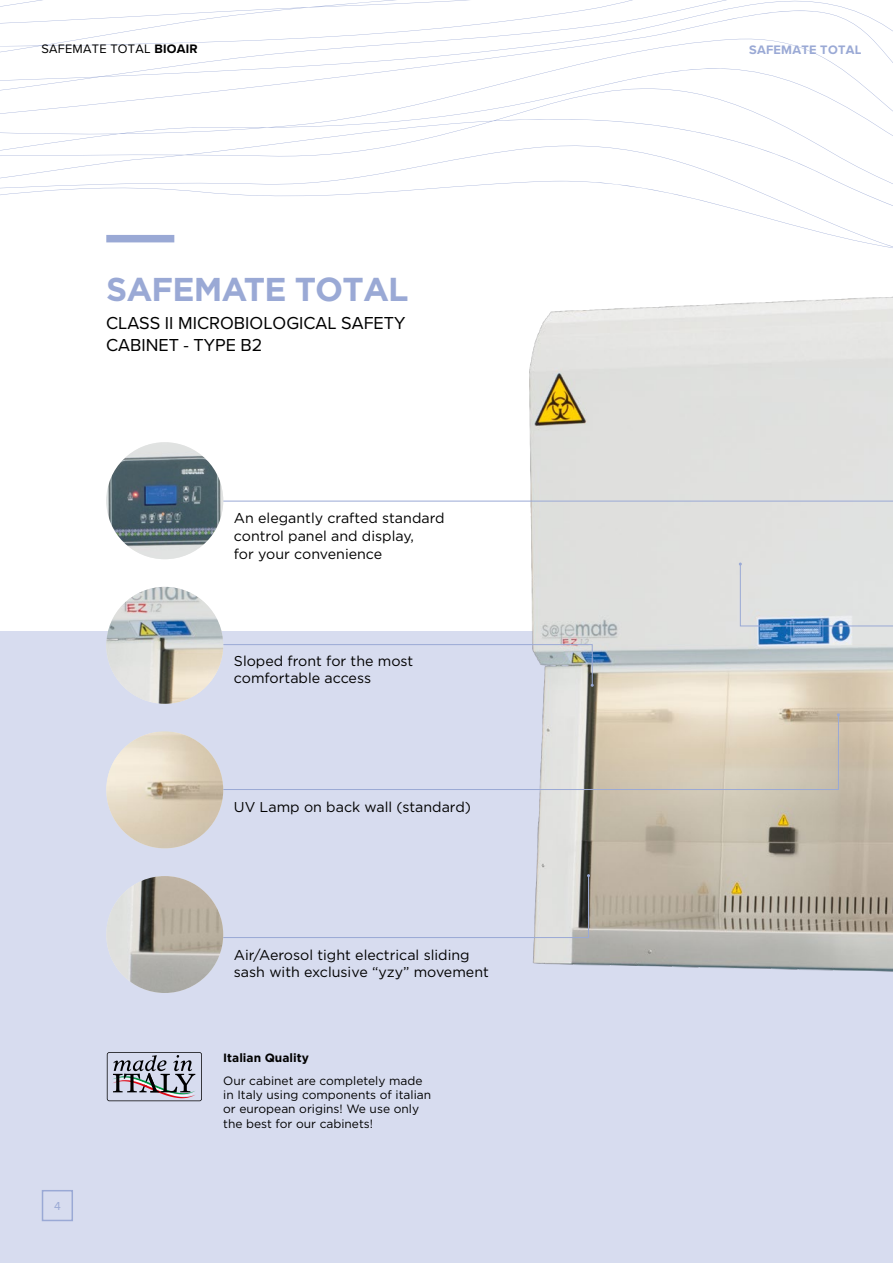
<style>
.page{position:relative;width:893px;height:1263px;background:#fff}
.page>*{position:absolute;margin:0;border:0;box-sizing:border-box;transform-origin:0 0}
.t1{font:700 33px "Gotham";letter-spacing:-.025em;color:#9aa9d5}
.t2{font:18px/22px "Proxima Nova";color:#000}
.t3{font:14.25px/18px "Gotham";color:#000}
.t4{font:12.75px "Proxima Nova";letter-spacing:.02em;color:#000}
.t5{font:700 12.75px "Proxima Nova";letter-spacing:.02em;color:#9aa9d5}
.t6{font:12px/14.4px "Gotham";color:#000}
.t7{font:700 12px "Gotham";color:#000}
.t8{font:12px "Proxima Nova";color:#9aa9d5}
.s1{font-weight:700}
</style>
<div class="page">
<svg style="left:0;top:0;width:893px;height:37px"></svg>
<svg style="left:0;top:37px;width:893px;height:31px"></svg>
<svg style="left:0;top:68px;width:886px;height:37px"></svg>
<svg style="left:0;top:105px;width:893px;height:143px"></svg>
<div style="left:0;top:631px;width:893px;height:632px;background:#d7dcef"></div>
<img style="left:530px;top:296px;width:363px;height:676px">
<svg style="left:215px;top:500px;width:678px;height:30px"></svg>
<svg style="left:211px;top:644px;width:383px;height:43px"></svg>
<svg style="left:196px;top:714px;width:643px;height:76px"></svg>
<svg style="left:172px;top:874px;width:418px;height:64px"></svg>
<svg style="left:739px;top:562px;width:154px;height:65px;background:#d5dbdf"></svg>
<img style="left:106px;top:442px;width:117px;height:117px;border-radius:58px">
<img style="left:106px;top:587px;width:117px;height:117px;border-radius:58px">
<img style="left:106px;top:876px;width:117px;height:117px;border-radius:58px">
<img style="left:106px;top:731px;width:117px;height:117px;border-radius:58px">
<div style="left:42px;top:1190px;width:31px;height:31px;border:2px solid #9aa9d5"></div>
<div style="left:106px;top:235px;width:68px;height:7px;background:#9aa9d5"></div>
<svg style="left:107px;top:1052px;width:95px;height:49px"></svg>
<p class="t4" style="left:41px;top:39px;width:158px">SAFEMATE TOTAL <span class="s1">BIOAIR</span></p>
<p class="t5" style="left:749px;top:40px;width:114px">SAFEMATE TOTAL</p>
<h1 class="t1" style="left:106px;top:267px;width:304px">SAFEMATE TOTAL</h1>
<p class="t2" style="left:106px;top:311px;width:301px">CLASS II MICROBIOLOGICAL SAFETY<br>CABINET - TYPE B2</p>
<p class="t3" style="left:234px;top:508px;width:212px">An elegantly crafted standard control panel and display,<br>for your convenience</p>
<p class="t3" style="left:234px;top:652px;width:181px;line-height:17.1px">Sloped front for the most comfortable access</p>
<p class="t3" style="left:234px;top:797px;width:239px">UV Lamp on back wall (standard)</p>
<p class="t3" style="left:234px;top:946px;width:257px;line-height:17.1px">Air/Aerosol tight electrical sliding sash with exclusive “yzy” movement</p>
<p class="t8" style="left:54px;top:1197px;width:8px">4</p>
<p class="t7" style="left:223px;top:1049px;width:87px">Italian Quality</p>
<p class="t6" style="left:223px;top:1073px;width:209px">Our cabinet are completely made in Italy using components of italian or european origins! We use only the best for our cabinets!</p>
</div>
